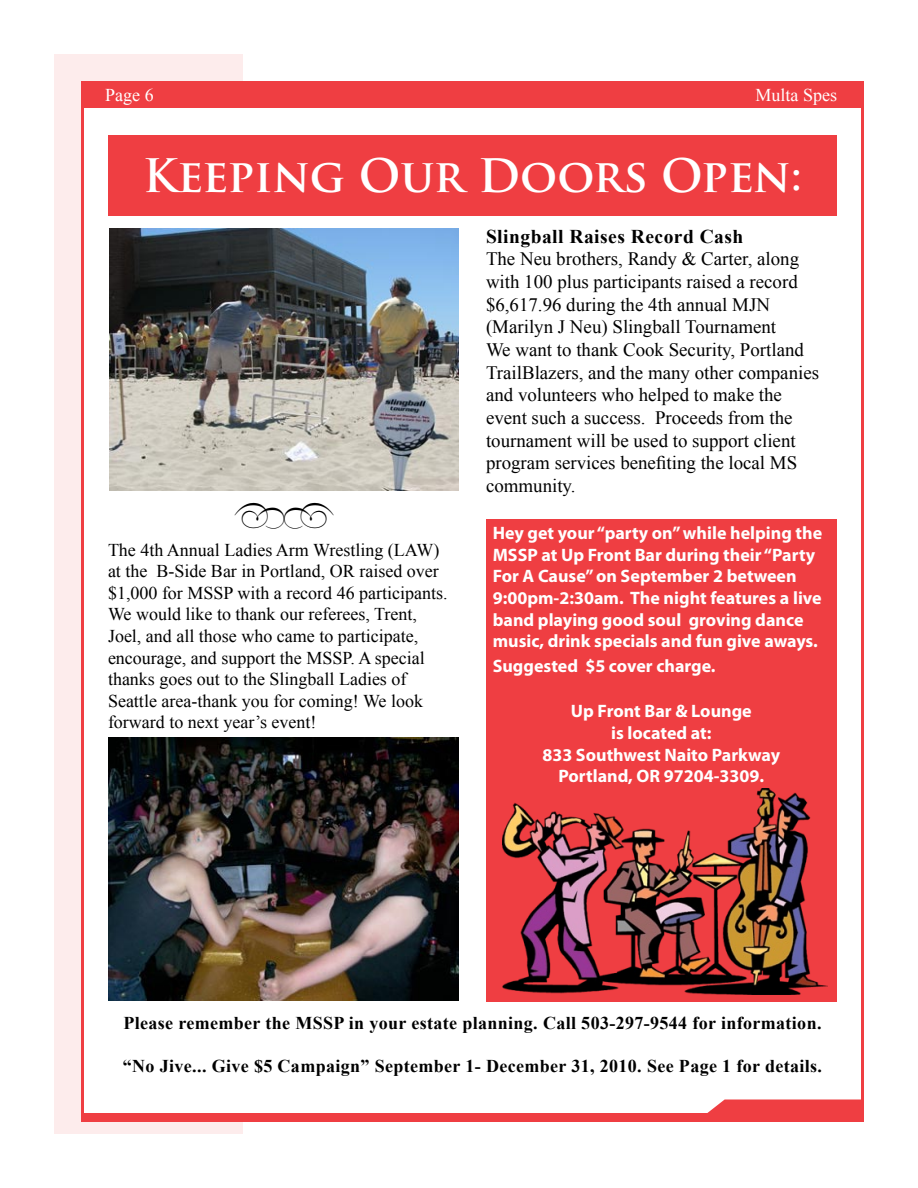
<style>
.page{position:relative;width:918px;height:1188px;background:#fff}
.page>*{position:absolute;margin:0;border:0;box-sizing:border-box;transform-origin:0 0}
.t1{font:700 45px "Trajan Pro";letter-spacing:-.01em;color:#fff}
.t2{font:700 19.5px "Times New Roman";letter-spacing:.025em;color:#000}
.t3{font:18.9px/22.6px "Times New Roman";color:#000}
.t4{font:18px/21.6px "Times New Roman";color:#000}
.t5{font:700 18px/21.6px "Myriad Pro";color:#fff}
.t6{font:700 18px "Times New Roman";letter-spacing:.02em;color:#000}
.t7{font:18px "Times New Roman";color:#fff}
</style>
<div class="page">
<div style="left:54px;top:54px;width:189px;height:1080px;background:#fdecec"></div>
<div style="left:81px;top:81px;width:172px;height:1039px;background:#fff"></div>
<div style="left:81px;top:81px;width:783px;height:27px;background:#ef3e42"></div>
<div style="left:707px;top:1100px;width:154px;height:13px;background:#ef3e42"></div>
<div style="left:81px;top:1113px;width:783px;height:9px;background:#ef3e42"></div>
<hr style="left:81px;top:106px;width:3px;height:1013px;background:#ef3e42">
<hr style="left:861px;top:99px;width:3px;height:1022px;background:#ef3e42">
<img style="left:108px;top:738px;width:351px;height:263px">
<div style="left:108px;top:135px;width:729px;height:81px;background:#ef3e42"></div>
<img style="left:110px;top:228px;width:349px;height:262px">
<div style="left:486px;top:519px;width:351px;height:483px;background:#ef3e42"></div>
<img style="left:502px;top:789px;width:325px;height:205px">
<p class="t7" style="left:105px;top:83px;width:50px">Page 6</p>
<p class="t7" style="left:755px;top:83px;width:83px">Multa Spes</p>
<h1 class="t1" style="left:143px;top:148px;width:661px">Keeping Our Doors Open:</h1>
<p class="t2" style="left:486px;top:223px;width:259px">Slingball Raises Record Cash</p>
<p class="t3" style="left:486px;top:247px;width:335px">The Neu brothers, Randy &amp; Carter, along with 100 plus participants raised a record $6,617.96 during the 4th annual MJN (Marilyn J Neu) Slingball Tournament<br>We want to thank Cook Security, Portland TrailBlazers, and the many other companies and volunteers who helped to make the event such a success. Proceeds from the tournament will be used to support client program services benefiting the local MS community.</p>
<p class="t5" style="left:493px;top:522px;width:331px">Hey get your “party on” while helping the MSSP at Up Front Bar during their “Party For A Cause” on September 2 between 9:00pm-2:30am. The night features a live band playing good soul groving dance music, drink specials and fun give aways.</p>
<p class="t5" style="left:493px;top:655px;width:224px">Suggested $5 cover charge.</p>
<p class="t5" style="left:542px;top:700px;width:239px;text-align:center">Up Front Bar &amp; Lounge<br>is located at:<br>833 Southwest Naito Parkway<br>Portland, OR 97204-3309.</p>
<p class="t4" style="left:108px;top:539px;width:341px">The 4th Annual Ladies Arm Wrestling (LAW) at the B-Side Bar in Portland, OR raised over $1,000 for MSSP with a record 46 participants.<br>We would like to thank our referees, Trent, Joel, and all those who came to participate, encourage, and support the MSSP. A special thanks goes out to the Slingball Ladies of Seattle area-thank you for coming! We look forward to next year’s event!</p>
<p class="t6" style="left:123px;top:1011px;width:700px">Please remember the MSSP in your estate planning. Call 503-297-9544 for information.</p>
<p class="t6" style="left:123px;top:1054px;width:701px">“No Jive... Give $5 Campaign” September 1- December 31, 2010. See Page 1 for details.</p>
</div>
